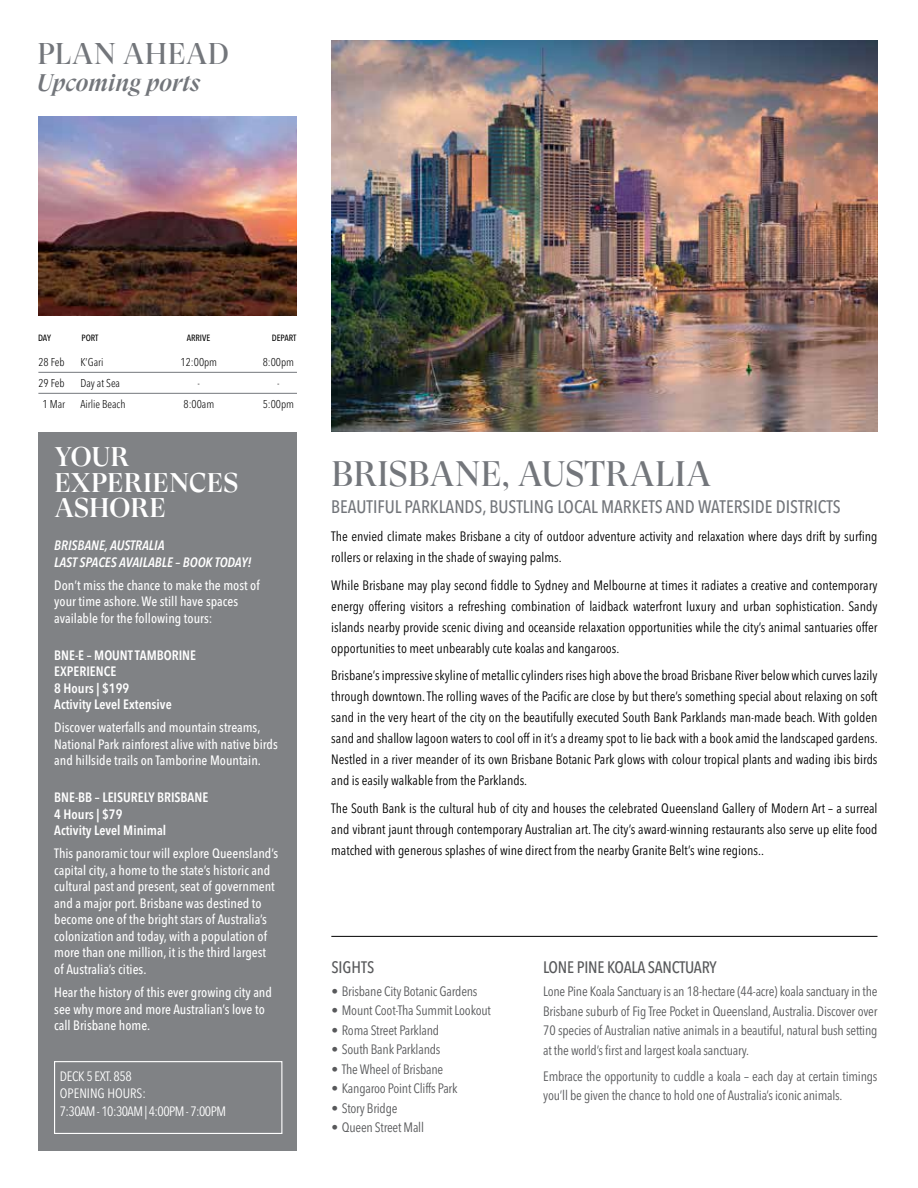
<style>
.page{position:relative;width:918px;height:1188px;background:#fff}
.page>*{position:absolute;margin:0;border:0;box-sizing:border-box;transform-origin:0 0}
.t1{font:35.4px "GT Super Display";letter-spacing:.01em;color:#73767b}
.t2{font:30px "GT Super Display";letter-spacing:.01em;color:#73767b}
.t3{font:500 27px/25.5px "GT Super Display";letter-spacing:.01em;color:#fff}
.t4{font:italic 500 24px "GT Super Display";color:#73767b}
.t5{font:500 condensed 18px "Avenir Next LT Pro";color:#73767b}
.t6{font:500 condensed 16.5px "Avenir Next LT Pro";letter-spacing:-.015em;color:#58595b}
.t7{font:condensed 13.5px/21px "Avenir Next LT Pro";color:#000;text-align:justify}
.t8{font:500 condensed 13.5px/16.5px "Avenir Next LT Pro";color:#fff}
.t9{font:condensed 13.5px/19.5px "Avenir Next LT Pro";letter-spacing:-.015em;color:#58595b;text-align:justify}
.t10{font:600 condensed 13.5px/16.5px "Avenir Next LT Pro";color:#fff}
.t11{font:condensed 13.5px/17.7px "Avenir Next LT Pro";letter-spacing:-.025em;color:#fff}
.t12{font:italic 600 condensed 13.5px/16.5px "Avenir Next LT Pro";color:#fff}
.t13{font:300 condensed 11.25px "Avenir Next LT Pro";color:#000}
.t14{font:500 condensed 9px "Avenir Next LT Pro";color:#000}
</style>
<div class="page">
<div style="left:38px;top:432px;width:259px;height:718px;background:#808285"></div>
<img style="left:38px;top:116px;width:259px;height:199px">
<div style="left:54px;top:1061px;width:228px;height:73px;border:1px solid #fff"></div>
<hr style="left:38px;top:372px;width:259px;height:1px;background:#74777c">
<hr style="left:38px;top:393px;width:259px;height:1px;background:#74777c">
<hr style="left:331px;top:936px;width:547px;height:1px;background:#000">
<img style="left:331px;top:40px;width:547px;height:392px">
<h2 class="t2" style="left:37px;top:38px;width:193px">PLAN AHEAD</h2>
<h3 class="t4" style="left:37px;top:70px;width:164px">Upcoming ports</h3>
<p class="t14" style="left:38px;top:332px;width:14px">DAY</p>
<p class="t14" style="left:81px;top:332px;width:19px">PORT</p>
<p class="t14" style="left:187px;top:332px;width:25px">ARRIVE</p>
<p class="t14" style="left:272px;top:332px;width:26px">DEPART</p>
<p class="t13" style="left:38px;top:355px;width:28px">28 Feb</p>
<p class="t13" style="left:80px;top:355px;width:25px">K’Gari</p>
<p class="t13" style="left:181px;top:355px;width:38px">12:00pm</p>
<p class="t13" style="left:263px;top:355px;width:33px">8:00pm</p>
<p class="t13" style="left:38px;top:376px;width:28px">29 Feb</p>
<p class="t13" style="left:80px;top:376px;width:41px">Day at Sea</p>
<p class="t13" style="left:198px;top:376px;width:4px">-</p>
<p class="t13" style="left:277px;top:376px;width:4px">-</p>
<p class="t13" style="left:43px;top:397px;width:24px">1 Mar</p>
<p class="t13" style="left:80px;top:397px;width:47px">Airlie Beach</p>
<p class="t13" style="left:184px;top:397px;width:32px">8:00am</p>
<p class="t13" style="left:263px;top:397px;width:33px">5:00pm</p>
<h3 class="t3" style="left:54px;top:445px;width:185px">YOUR<br>EXPERIENCES<br>ASHORE</h3>
<p class="t12" style="left:54px;top:537px;width:199px">BRISBANE, AUSTRALIA<br>LAST SPACES AVAILABLE – BOOK TODAY!</p>
<p class="t8" style="left:54px;top:577px;width:207px">Don’t miss the chance to make the most of your time ashore. We still have spaces available for the following tours:</p>
<p class="t10" style="left:54px;top:647px;width:143px">BNE-E – MOUNT TAMBORINE<br>EXPERIENCE<br>8 Hours | $199<br>Activity Level Extensive</p>
<p class="t8" style="left:54px;top:719px;width:225px">Discover waterfalls and mountain streams,<br>National Park rainforest alive with native birds and hillside trails on Tamborine Mountain.</p>
<p class="t10" style="left:54px;top:789px;width:156px">BNE-BB – LEISURELY BRISBANE<br>4 Hours | $79<br>Activity Level Minimal</p>
<p class="t8" style="left:54px;top:845px;width:226px">This panoramic tour will explore Queensland’s capital city, a home to the state’s historic and cultural past and present, seat of government and a major port. Brisbane was destined to become one of the bright stars of Australia’s colonization and today, with a population of more than one million, it is the third largest of Australia’s cities.</p>
<p class="t8" style="left:54px;top:984px;width:219px">Hear the history of this ever growing city and see why more and more Australian’s love to call Brisbane home.</p>
<p class="t11" style="left:60px;top:1067px;width:168px">DECK 5 EXT. 858<br>OPENING HOURS:<br>7:30AM - 10:30AM | 4:00PM - 7:00PM</p>
<h1 class="t1" style="left:331px;top:455px;width:381px">BRISBANE, AUSTRALIA</h1>
<h3 class="t5" style="left:331px;top:496px;width:511px">BEAUTIFUL PARKLANDS, BUSTLING LOCAL MARKETS AND WATERSIDE DISTRICTS</h3>
<p class="t7" style="left:331px;top:526px;width:548px">The envied climate makes Brisbane a city of outdoor adventure activity and relaxation where days drift by surfing rollers or relaxing in the shade of swaying palms.</p>
<p class="t7" style="left:331px;top:574px;width:548px">While Brisbane may play second fiddle to Sydney and Melbourne at times it radiates a creative and contemporary energy offering visitors a refreshing combination of laidback waterfront luxury and urban sophistication. Sandy islands nearby provide scenic diving and oceanside relaxation opportunities while the city’s animal santuaries offer opportunities to meet unbearably cute koalas and kangaroos.</p>
<p class="t7" style="left:331px;top:665px;width:548px">Brisbane’s impressive skyline of metallic cylinders rises high above the broad Brisbane River below which curves lazily through downtown. The rolling waves of the Pacific are close by but there’s something special about relaxing on soft sand in the very heart of the city on the beautifully executed South Bank Parklands man-made beach. With golden sand and shallow lagoon waters to cool off in it’s a dreamy spot to lie back with a book amid the landscaped gardens.<br>Nestled in a river meander of its own Brisbane Botanic Park glows with colour tropical plants and wading ibis birds and is easily walkable from the Parklands.</p>
<p class="t7" style="left:331px;top:798px;width:548px">The South Bank is the cultural hub of city and houses the celebrated Queensland Gallery of Modern Art – a surreal and vibrant jaunt through contemporary Australian art. The city’s award-winning restaurants also serve up elite food matched with generous splashes of wine direct from the nearby Granite Belt’s wine regions..</p>
<p class="t6" style="left:331px;top:957px;width:45px">SIGHTS</p>
<p class="t9" style="left:331px;top:981px;width:148px">• Brisbane City Botanic Gardens</p>
<p class="t9" style="left:331px;top:1001px;width:161px">• Mount Coot-Tha Summit Lookout</p>
<p class="t9" style="left:331px;top:1020px;width:109px">• Roma Street Parkland</p>
<p class="t9" style="left:331px;top:1040px;width:111px">• South Bank Parklands</p>
<p class="t9" style="left:331px;top:1059px;width:113px">• The Wheel of Brisbane</p>
<p class="t9" style="left:331px;top:1079px;width:128px">• Kangaroo Point Cliffs Park</p>
<p class="t9" style="left:331px;top:1098px;width:68px">• Story Bridge</p>
<p class="t9" style="left:331px;top:1118px;width:94px">• Queen Street Mall</p>
<p class="t6" style="left:543px;top:957px;width:175px">LONE PINE KOALA SANCTUARY</p>
<p class="t9" style="left:543px;top:982px;width:336px">Lone Pine Koala Sanctuary is an 18-hectare (44-acre) koala sanctuary in the Brisbane suburb of Fig Tree Pocket in Queensland, Australia. Discover over 70 species of Australian native animals in a beautiful, natural bush setting at the world’s first and largest koala sanctuary.</p>
<p class="t9" style="left:543px;top:1066px;width:336px">Embrace the opportunity to cuddle a koala – each day at certain timings you’ll be given the chance to hold one of Australia’s iconic animals.</p>
</div>
